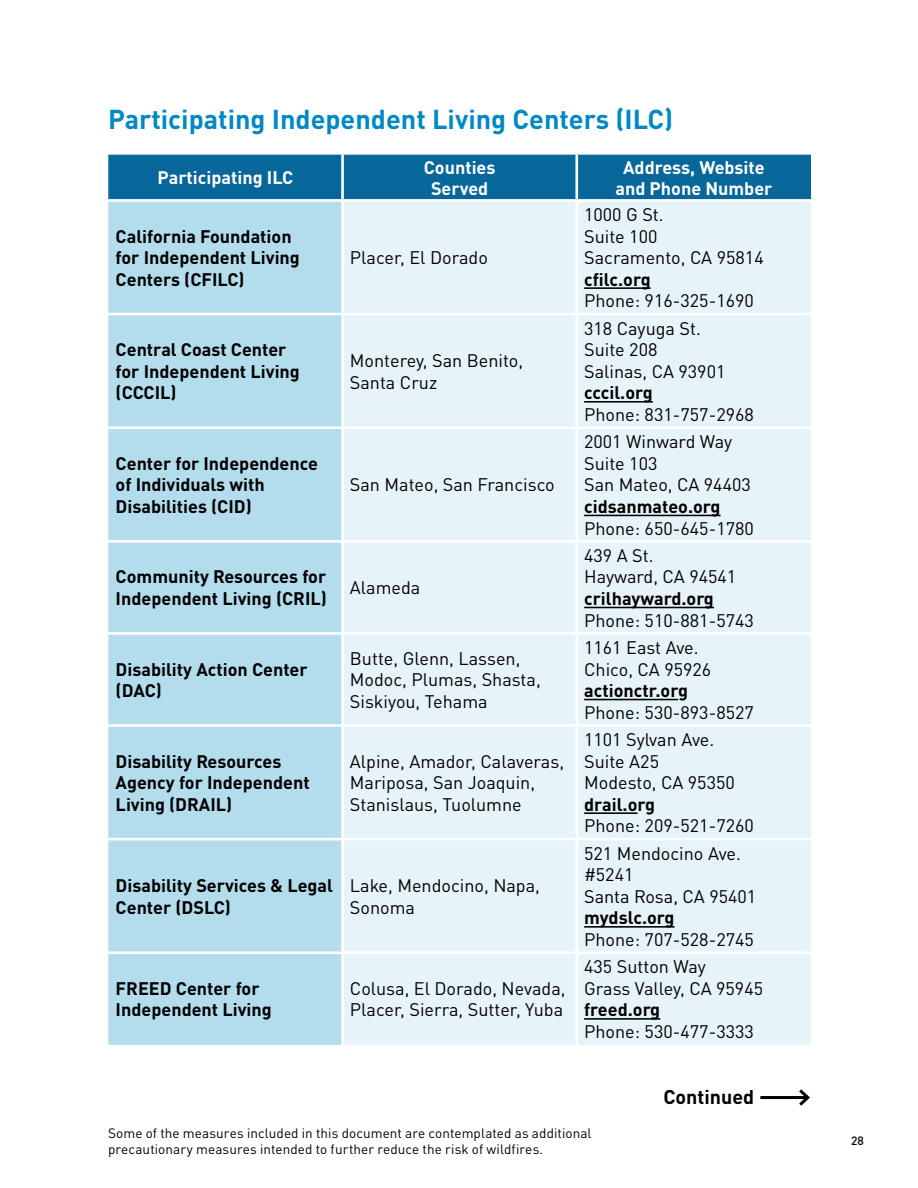
<style>
.page{position:relative;width:918px;height:1188px;background:#fff}
.page>*{position:absolute;margin:0;border:0;box-sizing:border-box;transform-origin:0 0}
.t1{font:700 27px "Hnhpkc DINOT";color:#0089c4}
.t2{font:700 19.65px "Hnhpkc DINOT";color:#000}
.t3{font:18px/21.6px "Xjwdyb DINOT";color:#000}
.t4{font:700 18px/21.6px "Hnhpkc DINOT";color:#000}
.t5{font:700 18px/21.6px "Hnhpkc DINOT";color:#fff;text-align:center}
.t6{font:13.5px/16.2px "Mvxmss DINOT";letter-spacing:.005em;color:#000}
.t7{font:500 12px "Jgljqd DINOT";color:#000}
</style>
<div class="page">
<div style="left:108px;top:155px;width:703px;height:44px;background:#07679b"></div>
<div style="left:108px;top:202px;width:233px;height:843px;background:#b3dced"></div>
<div style="left:344px;top:202px;width:467px;height:843px;background:#e6f3f9"></div>
<hr style="left:341px;top:155px;width:3px;height:44px;background:#fff">
<hr style="left:575px;top:155px;width:3px;height:44px;background:#fff">
<hr style="left:575px;top:202px;width:3px;height:111px;background:#fff">
<hr style="left:108px;top:313px;width:235px;height:2px;background:#fff">
<hr style="left:343px;top:313px;width:234px;height:2px;background:#fff">
<hr style="left:577px;top:313px;width:234px;height:2px;background:#fff">
<hr style="left:575px;top:315px;width:3px;height:111px;background:#fff">
<hr style="left:108px;top:426px;width:235px;height:3px;background:#fff">
<hr style="left:343px;top:426px;width:234px;height:3px;background:#fff">
<hr style="left:577px;top:426px;width:234px;height:3px;background:#fff">
<hr style="left:575px;top:429px;width:3px;height:111px;background:#fff">
<hr style="left:108px;top:540px;width:235px;height:3px;background:#fff">
<hr style="left:343px;top:540px;width:234px;height:3px;background:#fff">
<hr style="left:577px;top:540px;width:234px;height:3px;background:#fff">
<hr style="left:575px;top:543px;width:3px;height:89px;background:#fff">
<hr style="left:108px;top:632px;width:235px;height:3px;background:#fff">
<hr style="left:343px;top:632px;width:234px;height:3px;background:#fff">
<hr style="left:577px;top:632px;width:234px;height:3px;background:#fff">
<hr style="left:575px;top:635px;width:3px;height:89px;background:#fff">
<hr style="left:108px;top:724px;width:235px;height:3px;background:#fff">
<hr style="left:343px;top:724px;width:234px;height:3px;background:#fff">
<hr style="left:577px;top:724px;width:234px;height:3px;background:#fff">
<hr style="left:575px;top:727px;width:3px;height:111px;background:#fff">
<hr style="left:108px;top:838px;width:235px;height:2px;background:#fff">
<hr style="left:343px;top:838px;width:234px;height:2px;background:#fff">
<hr style="left:577px;top:838px;width:234px;height:2px;background:#fff">
<hr style="left:575px;top:840px;width:3px;height:111px;background:#fff">
<hr style="left:108px;top:951px;width:235px;height:3px;background:#fff">
<hr style="left:343px;top:951px;width:234px;height:3px;background:#fff">
<hr style="left:577px;top:951px;width:234px;height:3px;background:#fff">
<hr style="left:575px;top:954px;width:3px;height:91px;background:#fff">
<hr style="left:584px;top:287px;width:67px;height:2px;background:#000">
<hr style="left:584px;top:401px;width:69px;height:2px;background:#000">
<hr style="left:584px;top:515px;width:137px;height:1px;background:#000">
<hr style="left:584px;top:607px;width:130px;height:1px;background:#000">
<hr style="left:584px;top:699px;width:94px;height:1px;background:#000">
<hr style="left:584px;top:812px;width:54px;height:2px;background:#000">
<hr style="left:584px;top:926px;width:91px;height:2px;background:#000">
<hr style="left:584px;top:1018px;width:76px;height:2px;background:#000">
<hr style="left:760px;top:1096px;width:48px;height:3px;background:#000">
<svg style="left:799px;top:1089px;width:11px;height:17px"></svg>
<h3 class="t1" style="left:108px;top:101px;width:567px">Participating Independent Living Centers (ILC)</h3>
<p class="t5" style="left:158px;top:167px;width:137px">Participating ILC</p>
<p class="t5" style="left:424px;top:156px;width:73px">Counties<br>Served</p>
<p class="t5" style="left:615px;top:156px;width:158px">Address, Website and Phone Number</p>
<p class="t4" style="left:116px;top:225px;width:186px">California Foundation for Independent Living<br>Centers (CFILC)</p>
<p class="t3" style="left:584px;top:203px;width:81px">1000 G St.</p>
<p class="t3" style="left:584px;top:225px;width:75px">Suite 100</p>
<p class="t3" style="left:584px;top:247px;width:181px">Sacramento, CA 95814</p>
<p class="t4" style="left:584px;top:268px;width:68px">cfilc.org</p>
<p class="t3" style="left:584px;top:290px;width:171px">Phone: 916-325-1690</p>
<p class="t3" style="left:350px;top:247px;width:140px">Placer, El Dorado</p>
<p class="t4" style="left:116px;top:338px;width:186px">Central Coast Center for Independent Living (CCCIL)</p>
<p class="t3" style="left:350px;top:349px;width:175px">Monterey, San Benito,<br>Santa Cruz</p>
<p class="t4" style="left:116px;top:452px;width:204px">Center for Independence of Individuals with<br>Disabilities (CID)</p>
<p class="t3" style="left:350px;top:474px;width:206px">San Mateo, San Francisco</p>
<p class="t4" style="left:116px;top:566px;width:213px">Community Resources for<br>Independent Living (CRIL)</p>
<p class="t3" style="left:350px;top:577px;width:72px">Alameda</p>
<p class="t4" style="left:116px;top:658px;width:193px">Disability Action Center (DAC)</p>
<p class="t3" style="left:350px;top:647px;width:192px">Butte, Glenn, Lassen,<br>Modoc, Plumas, Shasta,<br>Siskiyou, Tehama</p>
<p class="t4" style="left:116px;top:750px;width:196px">Disability Resources<br>Agency for Independent<br>Living (DRAIL)</p>
<p class="t3" style="left:350px;top:750px;width:216px">Alpine, Amador, Calaveras,<br>Mariposa, San Joaquin,<br>Stanislaus, Tuolumne</p>
<p class="t4" style="left:116px;top:874px;width:219px">Disability Services &amp; Legal<br>Center (DSLC)</p>
<p class="t3" style="left:350px;top:874px;width:192px">Lake, Mendocino, Napa,<br>Sonoma</p>
<p class="t4" style="left:116px;top:977px;width:158px">FREED Center for<br>Independent Living</p>
<p class="t3" style="left:350px;top:977px;width:217px">Colusa, El Dorado, Nevada,<br>Placer, Sierra, Sutter, Yuba</p>
<p class="t3" style="left:584px;top:317px;width:118px">318 Cayuga St.</p>
<p class="t3" style="left:584px;top:339px;width:75px">Suite 208</p>
<p class="t3" style="left:584px;top:360px;width:143px">Salinas, CA 93901</p>
<p class="t4" style="left:584px;top:382px;width:70px">cccil.org</p>
<p class="t3" style="left:584px;top:403px;width:171px">Phone: 831-757-2968</p>
<p class="t3" style="left:584px;top:431px;width:150px">2001 Winward Way</p>
<p class="t3" style="left:584px;top:452px;width:75px">Suite 103</p>
<p class="t3" style="left:584px;top:474px;width:168px">San Mateo, CA 94403</p>
<p class="t4" style="left:584px;top:495px;width:138px">cidsanmateo.org</p>
<p class="t3" style="left:584px;top:517px;width:171px">Phone: 650-645-1780</p>
<p class="t3" style="left:584px;top:544px;width:71px">439 A St.</p>
<p class="t3" style="left:584px;top:566px;width:154px">Hayward, CA 94541</p>
<p class="t4" style="left:584px;top:587px;width:131px">crilhayward.org</p>
<p class="t3" style="left:584px;top:609px;width:171px">Phone: 510-881-5743</p>
<p class="t3" style="left:584px;top:636px;width:116px">1161 East Ave.</p>
<p class="t3" style="left:584px;top:658px;width:129px">Chico, CA 95926</p>
<p class="t4" style="left:584px;top:679px;width:105px">actionctr.org</p>
<p class="t3" style="left:584px;top:701px;width:171px">Phone: 530-893-8527</p>
<p class="t3" style="left:584px;top:728px;width:132px">1101 Sylvan Ave.</p>
<p class="t3" style="left:584px;top:750px;width:76px">Suite A25</p>
<p class="t3" style="left:584px;top:772px;width:152px">Modesto, CA 95350</p>
<p class="t4" style="left:584px;top:793px;width:73px">drail.org</p>
<p class="t3" style="left:584px;top:815px;width:171px">Phone: 209-521-7260</p>
<p class="t3" style="left:584px;top:842px;width:158px">521 Mendocino Ave.</p>
<p class="t3" style="left:584px;top:864px;width:51px">#5241</p>
<p class="t3" style="left:584px;top:885px;width:174px">Santa Rosa, CA 95401</p>
<p class="t4" style="left:584px;top:907px;width:92px">mydslc.org</p>
<p class="t3" style="left:584px;top:928px;width:171px">Phone: 707-528-2745</p>
<p class="t3" style="left:584px;top:956px;width:123px">435 Sutton Way</p>
<p class="t3" style="left:584px;top:977px;width:181px">Grass Valley, CA 95945</p>
<p class="t4" style="left:584px;top:999px;width:78px">freed.org</p>
<p class="t3" style="left:584px;top:1020px;width:171px">Phone: 530-477-3333</p>
<p class="t2" style="left:663px;top:1084px;width:92px">Continued</p>
<p class="t6" style="left:108px;top:1125px;width:485px">Some of the measures included in this document are contemplated as additional precautionary measures intended to further reduce the risk of wildfires.</p>
<p class="t7" style="left:851px;top:1133px;width:14px">28</p>
</div>
